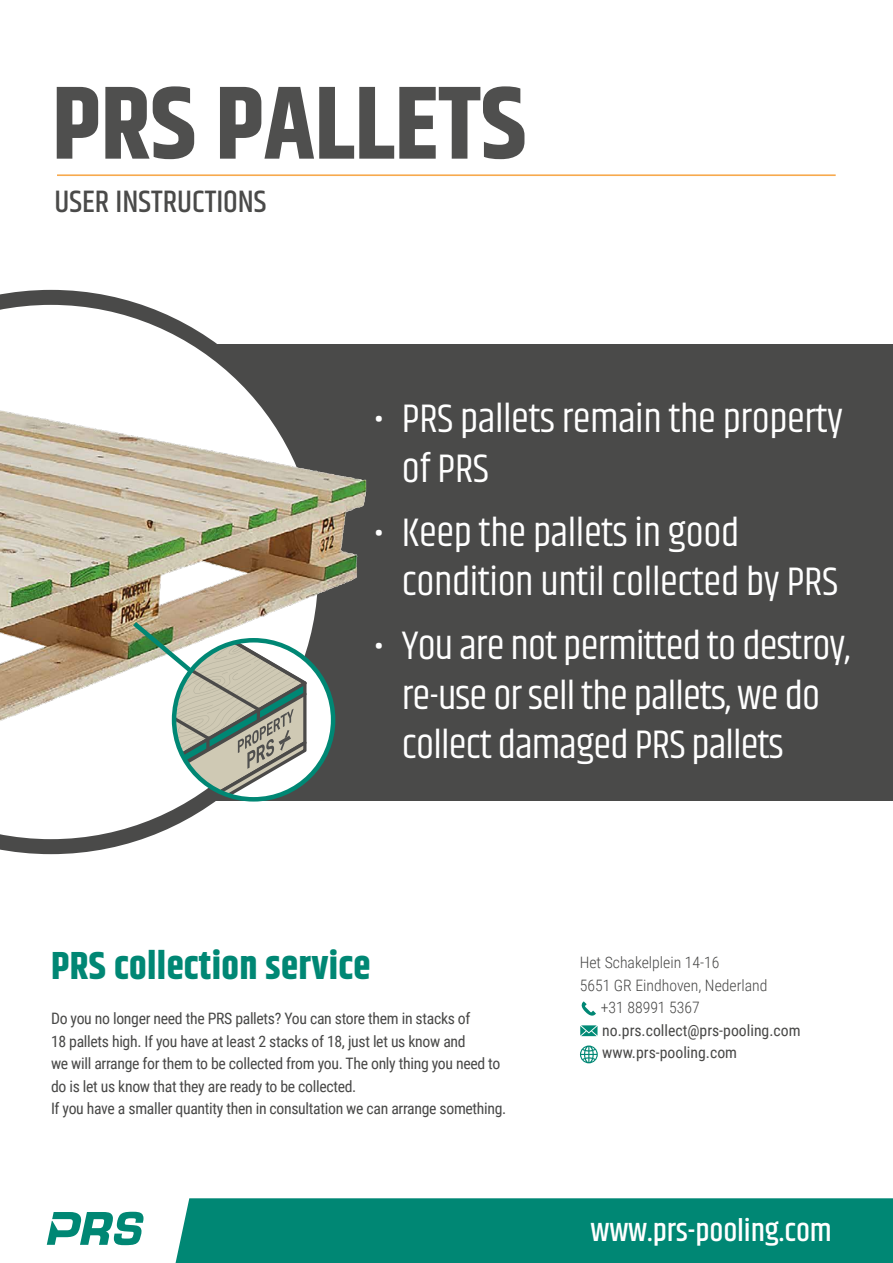
<style>
.page{position:relative;width:893px;height:1263px;background:#fff}
.page>*{position:absolute;margin:0;border:0;box-sizing:border-box;transform-origin:0 0}
.t1{font:700 103.5px "Khand";color:#4f4f4e}
.t2{font:40.8px/49.2px "Khand";letter-spacing:-.01em;color:#fff}
.t3{font:700 39px "Khand";letter-spacing:.01em;color:#008774}
.t4{font:500 31.5px "Khand";letter-spacing:-.005em;color:#fff}
.t5{font:500 31.5px "Khand";color:#4a4a49}
.t6{font:15.75px/22.5px "Roboto Condensed";letter-spacing:-.02em;color:#484847}
.t7{font:300 15.75px "Roboto Condensed";color:#484847}
.t8{font:15.75px/22.5px "Roboto Condensed";color:#484847}
</style>
<div class="page">
<div style="left:0;top:344px;width:893px;height:456px;background:#4a4a49"></div>
<svg style="left:0;top:290px;width:333px;height:564px"></svg>
<img style="left:0;top:378px;width:367px;height:377px">
<div style="left:174px;top:640px;width:159px;height:159px;background:#fff;border-radius:50%"></div>
<svg style="left:128px;top:617px;width:179px;height:182px;background:#c0c7bb"></svg>
<div style="left:172px;top:638px;width:163px;height:163px;border:4px solid #008774;border-radius:50%"></div>
<div style="left:176px;top:1198px;width:717px;height:65px;background:#008774"></div>
<svg style="left:47px;top:1212px;width:97px;height:33px"></svg>
<hr style="left:57px;top:174px;width:779px;height:2px;background:#f7aa4e">
<svg style="left:581px;top:1001px;width:15px;height:15px"></svg>
<svg style="left:580px;top:1025px;width:17px;height:11px"></svg>
<svg style="left:580px;top:1045px;width:18px;height:18px"></svg>
<h1 class="t1" style="left:52px;top:50px;width:476px">PRS PALLETS</h1>
<h3 class="t5" style="left:55px;top:182px;width:214px">USER INSTRUCTIONS</h3>
<h2 class="t2" style="left:402px;top:397px;width:443px;text-indent:-29px">• PRS pallets remain the property of PRS</h2>
<h2 class="t2" style="left:402px;top:510px;width:438px;text-indent:-29px">• Keep the pallets in good condition until collected by PRS</h2>
<h2 class="t2" style="left:402px;top:624px;width:450px;text-indent:-29px">• You are not permitted to destroy, re-use or sell the pallets, we do collect damaged PRS pallets</h2>
<h3 class="t3" style="left:51px;top:938px;width:321px">PRS collection service</h3>
<p class="t6" style="left:51px;top:1007px;width:457px">Do you no longer need the PRS pallets? You can store them in stacks of<br>18 pallets high. If you have at least 2 stacks of 18, just let us know and<br>we will arrange for them to be collected from you. The only thing you need to do is let us know that they are ready to be collected.<br>If you have a smaller quantity then in consultation we can arrange something.</p>
<p class="t7" style="left:580px;top:952px;width:141px">Het Schakelplein 14-16</p>
<p class="t7" style="left:580px;top:974px;width:189px">5651 GR Eindhoven, Nederland</p>
<p class="t7" style="left:601px;top:997px;width:101px">+31 88991 5367</p>
<p class="t8" style="left:602px;top:1018px;width:200px">no.prs.collect@prs-pooling.com www.prs-pooling.com</p>
<h3 class="t4" style="left:590px;top:1211px;width:243px">www.prs-pooling.com</h3>
</div>
